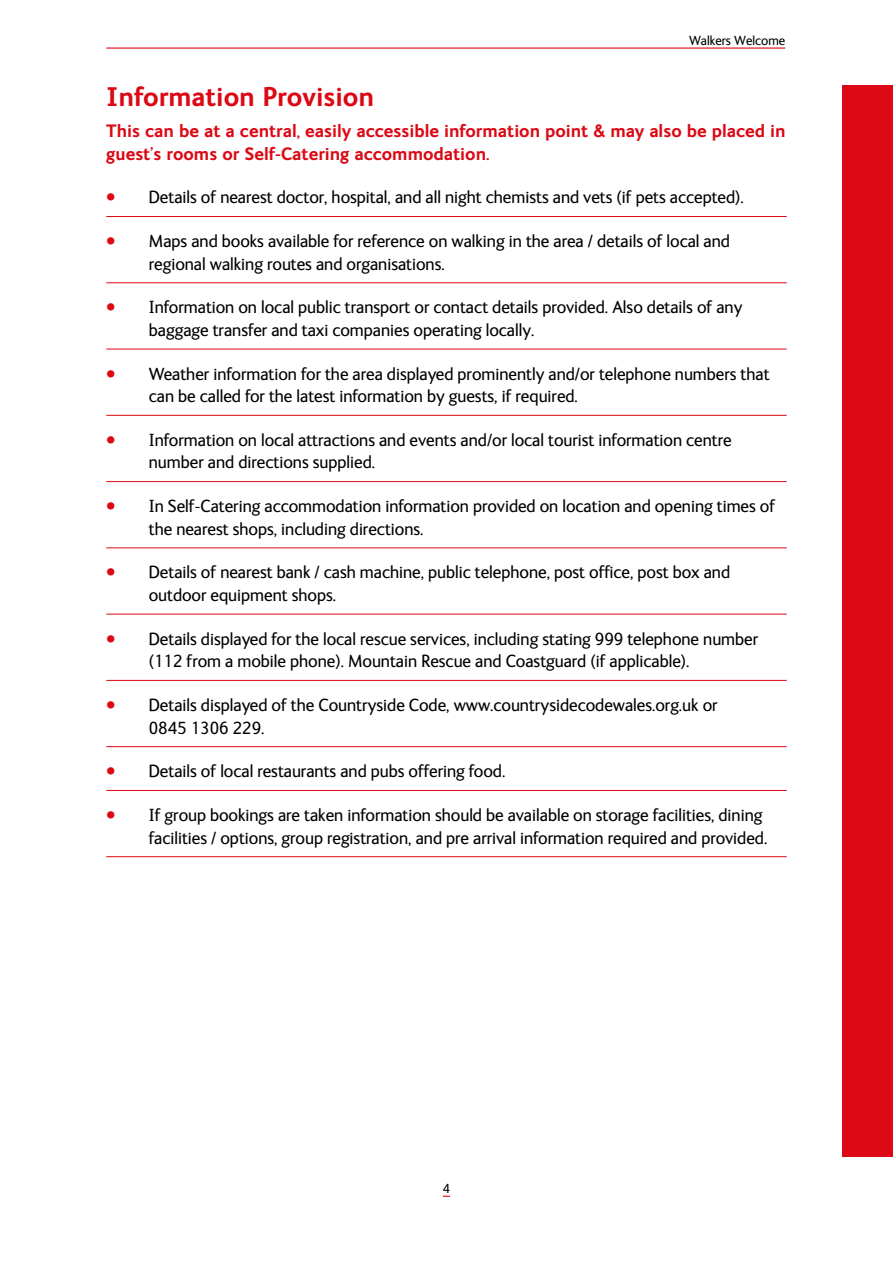
<style>
.page{position:relative;width:893px;height:1263px;background:#fff}
.page>*{position:absolute;margin:0;border:0;box-sizing:border-box;transform-origin:0 0}
.t1{font:700 27px "FS Ingrid";color:#dc0814}
.t2{font:18px/22.5px "FS Ingrid";color:#000}
.t3{font:700 18px/22.5px "FS Ingrid";color:#dc0814}
.t4{font:13.5px "FS Ingrid";color:#000}
.s1{font-size:23.25px;color:#dc0814}
</style>
<div class="page">
<div style="left:842px;top:85px;width:51px;height:1072px;background:#dc0814"></div>
<hr style="left:106px;top:48px;width:679px;height:1px;background:#dc0814">
<hr style="left:106px;top:216px;width:681px;height:1px;background:#dc0814">
<hr style="left:106px;top:282px;width:681px;height:1px;background:#dc0814">
<hr style="left:106px;top:349px;width:681px;height:1px;background:#dc0814">
<hr style="left:106px;top:415px;width:681px;height:1px;background:#dc0814">
<hr style="left:106px;top:481px;width:681px;height:1px;background:#dc0814">
<hr style="left:106px;top:547px;width:681px;height:1px;background:#dc0814">
<hr style="left:106px;top:614px;width:681px;height:1px;background:#dc0814">
<hr style="left:106px;top:680px;width:681px;height:1px;background:#dc0814">
<hr style="left:106px;top:746px;width:681px;height:1px;background:#dc0814">
<hr style="left:106px;top:790px;width:681px;height:1px;background:#dc0814">
<hr style="left:106px;top:856px;width:681px;height:1px;background:#dc0814">
<p class="t4" style="left:689px;top:33px;width:98px">Walkers Welcome</p>
<h1 class="t1" style="left:106px;top:82px;width:269px">Information Provision</h1>
<p class="t3" style="left:106px;top:120px;width:681px">This can be at a central, easily accessible information point &amp; may also be placed in guest’s rooms or Self-Catering accommodation.</p>
<p class="t2" style="left:106px;top:186px;width:639px"><span class="s1">•</span> Details of nearest doctor, hospital, and all night chemists and vets (if pets accepted).</p>
<p class="t2" style="left:149px;top:230px;width:583px;text-indent:-43px"><span class="s1">•</span> Maps and books available for reference on walking in the area / details of local and regional walking routes and organisations.</p>
<p class="t2" style="left:149px;top:296px;width:595px;text-indent:-43px"><span class="s1">•</span> Information on local public transport or contact details provided. Also details of any baggage transfer and taxi companies operating locally.</p>
<p class="t2" style="left:149px;top:363px;width:622px;text-indent:-43px"><span class="s1">•</span> Weather information for the area displayed prominently and/or telephone numbers that can be called for the latest information by guests, if required.</p>
<p class="t2" style="left:149px;top:429px;width:584px;text-indent:-43px"><span class="s1">•</span> Information on local attractions and events and/or local tourist information centre number and directions supplied.</p>
<p class="t2" style="left:149px;top:495px;width:628px;text-indent:-43px"><span class="s1">•</span> In Self-Catering accommodation information provided on location and opening times of the nearest shops, including directions.</p>
<p class="t2" style="left:149px;top:561px;width:583px;text-indent:-43px"><span class="s1">•</span> Details of nearest bank / cash machine, public telephone, post office, post box and outdoor equipment shops.</p>
<p class="t2" style="left:149px;top:628px;width:611px;text-indent:-43px"><span class="s1">•</span> Details displayed for the local rescue services, including stating 999 telephone number (112 from a mobile phone). Mountain Rescue and Coastguard (if applicable).</p>
<p class="t2" style="left:149px;top:694px;width:570px;text-indent:-43px"><span class="s1">•</span> Details displayed of the Countryside Code, www.countrysidecodewales.org.uk or<br>0845 1306 229.</p>
<p class="t2" style="left:106px;top:760px;width:401px"><span class="s1">•</span> Details of local restaurants and pubs offering food.</p>
<p class="t2" style="left:106px;top:804px;width:662px;text-align:right"><span class="s1">•</span> If group bookings are taken information should be available on storage facilities, dining facilities / options, group registration, and pre arrival information required and provided.</p>
<p class="t4" style="left:443px;top:1181px;width:9px">4</p>
</div>
